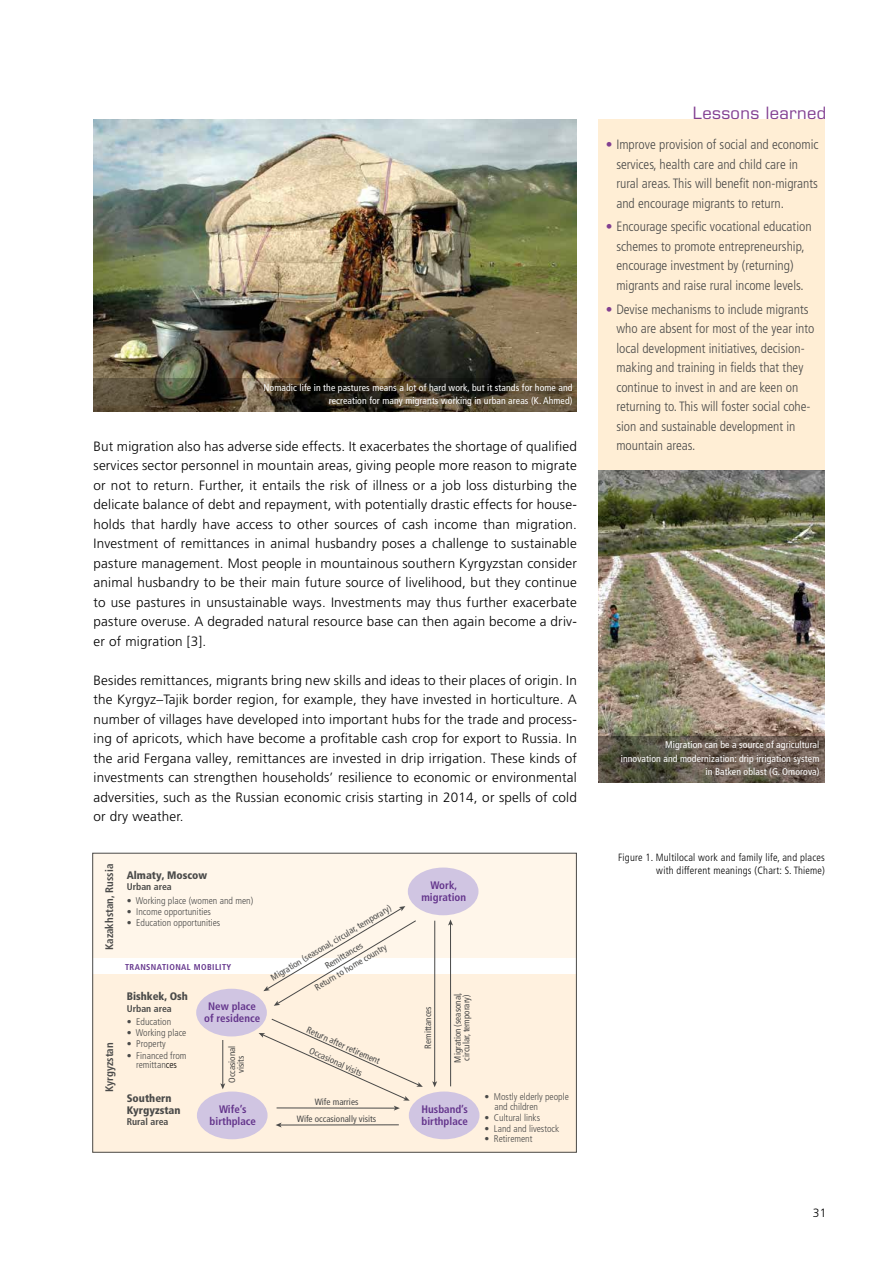
<style>
.page{position:relative;width:893px;height:1263px;background:#fff}
.page>*{position:absolute;margin:0;border:0;box-sizing:border-box;transform-origin:0 0}
.t1{font:16.5px "Eurostile";letter-spacing:.025em;color:#823f91}
.t2{font:300 13.5px/19.5px "Frutiger LT Pro";letter-spacing:.015em;color:#000;text-align:justify}
.t3{font:300 condensed 13.5px/19.5px "Frutiger LT Pro";color:#4a4a49}
.t4{font:300 12px "Frutiger LT Pro";color:#000}
.t5{font:700 condensed 10.95px/12.1px "Frutiger LT Pro";color:#64358c;text-align:center}
.t6{font:900 condensed 10.95px/12.1px "Frutiger LT Pro";color:#4a4a49}
.t7{font:700 condensed 10.95px "Frutiger LT Pro";color:#4a4a49}
.t8{font:300 condensed 10.5px/13.5px "Frutiger LT Pro";letter-spacing:.02em;color:#000;text-align:right}
.t9{font:condensed 9.75px/13.5px "Frutiger LT Pro";letter-spacing:.01em;color:#fff;text-align:right}
.t10{font:300 condensed 9.75px/9.8px "Frutiger LT Pro";color:#4a4a49;text-align:center}
.t11{font:700 condensed 9.75px "Frutiger LT Pro";color:#4a4a49}
.t12{font:condensed 9.15px/8.6px "Frutiger LT Pro";color:#4a4a49;text-align:center}
.t13{font:700 condensed 8.55px "Frutiger LT Pro";letter-spacing:.05em;color:#64358c}
.s1{color:#000}
.s2{color:#823f91}
</style>
<div class="page">
<div style="left:599px;top:119px;width:226px;height:351px;background:#ffeed5"></div>
<img style="left:94px;top:119px;width:483px;height:259px">
<img style="left:598px;top:470px;width:227px;height:266px">
<svg style="left:93px;top:378px;width:484px;height:34px;background:#443b2a"></svg>
<div style="left:93px;top:974px;width:483px;height:178px;background:#fff1df"></div>
<div style="left:93px;top:853px;width:483px;height:104px;background:#fff6ea"></div>
<div style="left:408px;top:867px;width:70px;height:48px;background:#d0c5e2;border-radius:50%"></div>
<div style="left:409px;top:1091px;width:70px;height:48px;background:#d0c5e2;border-radius:50%"></div>
<div style="left:196px;top:989px;width:71px;height:47px;background:#d0c5e2;border-radius:50%"></div>
<div style="left:197px;top:1091px;width:71px;height:48px;background:#d0c5e2;border-radius:50%"></div>
<svg style="left:263px;top:906px;width:154px;height:100px"></svg>
<hr style="left:434px;top:921px;width:1px;height:162px;background:#4a4a49">
<svg style="left:432px;top:1081px;width:5px;height:6px"></svg>
<hr style="left:450px;top:924px;width:1px;height:162px;background:#4a4a49">
<svg style="left:448px;top:919px;width:5px;height:6px"></svg>
<svg style="left:259px;top:1018px;width:164px;height:92px"></svg>
<hr style="left:280px;top:1124px;width:119px;height:1px;background:#4a4a49">
<svg style="left:276px;top:1122px;width:6px;height:5px"></svg>
<hr style="left:222px;top:1040px;width:1px;height:45px;background:#4a4a49">
<svg style="left:220px;top:1083px;width:5px;height:6px"></svg>
<div style="left:92px;top:853px;width:485px;height:299px;border:1px solid #4a4a49"></div>
<svg style="left:598px;top:736px;width:227px;height:46px;background:#61584b"></svg>
<p class="t9" style="left:264px;top:381px;width:310px">Nomadic life in the pastures means a lot of hard work, but it stands for home and recreation for many migrants working in urban areas (K. Ahmed)</p>
<p class="t2" style="left:94px;top:437px;width:485px">But migration also has adverse side effects. It exacerbates the shortage of qualified services sector personnel in mountain areas, giving people more reason to migrate or not to return. Further, it entails the risk of illness or a job loss disturbing the delicate balance of debt and repayment, with potentially drastic effects for house&shy;holds that hardly have access to other sources of cash income than migration.<br>Investment of remittances in animal husbandry poses a challenge to sustainable pasture management. Most people in mountainous southern Kyrgyzstan consider animal husbandry to be their main future source of livelihood, but they continue to use pastures in unsustainable ways. Investments may thus further exacerbate pasture overuse. A degraded natural resource base can then again become a driv&shy;er of migration [3].</p>
<p class="t2" style="left:94px;top:671px;width:485px">Besides remittances, migrants bring new skills and ideas to their places of origin. In the Kyrgyz–Tajik border region, for example, they have invested in horticulture. A number of villages have developed into important hubs for the trade and process&shy;ing of apricots, which have become a profitable cash crop for export to Russia. In the arid Fergana valley, remittances are invested in drip irrigation. These kinds of investments can strengthen households’ resilience to economic or environmental adversities, such as the Russian economic crisis starting in 2014, or spells of cold or dry weather.</p>
<p class="t7" style="left:103px;top:950px;width:88px;rotate:-90deg">Kazakhstan, Russia</p>
<p class="t7" style="left:103px;top:1092px;width:51px;rotate:-90deg">Kyrgyzstan</p>
<p class="t6" style="left:127px;top:869px;width:82px">Almaty, Moscow</p>
<p class="t11" style="left:127px;top:881px;width:46px">Urban area</p>
<p class="t10" style="left:127px;top:896px;width:128px">• Working place (women and men)</p>
<p class="t10" style="left:127px;top:906px;width:86px">• Income opportunities</p>
<p class="t10" style="left:127px;top:917px;width:95px">• Education opportunities</p>
<p class="t13" style="left:125px;top:961px;width:108px">TRANSNATIONAL MOBILITY</p>
<p class="t6" style="left:127px;top:990px;width:63px">Bishkek, Osh</p>
<p class="t11" style="left:127px;top:1002px;width:46px">Urban area</p>
<p class="t10" style="left:127px;top:1017px;width:46px">• Education</p>
<p class="t10" style="left:127px;top:1027px;width:61px">• Working place</p>
<p class="t10" style="left:127px;top:1038px;width:40px">• Property</p>
<p class="t10" style="left:127px;top:1051px;width:61px">• Financed from remittan<span class="s1">ces</span></p>
<p class="t6" style="left:127px;top:1092px;width:55px">Southern<br>Kyrgyzstan</p>
<p class="t11" style="left:127px;top:1116px;width:43px">Rural area</p>
<p class="t5" style="left:204px;top:1000px;width:58px">New place of residence</p>
<p class="t12" style="left:228px;top:1083px;width:39px;rotate:-90deg">Occasional visits</p>
<p class="t5" style="left:210px;top:1103px;width:48px">Wife’s birthplace</p>
<p class="t12" style="left:312px;top:944px;width:88px;line-height:17.5px;text-align:left;text-indent:-52px;rotate:-31deg">Migration (seasonal, circular, temporary)<br>Remittances</p>
<p class="t12" style="left:314px;top:984px;width:83px;rotate:-31deg">Return to home country</p>
<p class="t12" style="left:311px;top:1021px;width:81px;line-height:18.1px;rotate:24deg">Return after retirement<br>Occasional visits</p>
<p class="t12" style="left:297px;top:1093px;width:81px;line-height:17px">Wife marries<br>Wife occasionally visits</p>
<p class="t5" style="left:421px;top:879px;width:46px">Work, migration</p>
<p class="t12" style="left:424px;top:1049px;width:44px;rotate:-90deg">Remittances</p>
<p class="t12" style="left:453px;top:1062px;width:72px;text-align:left;rotate:-90deg">Migration (seasonal, circular, temporary)</p>
<p class="t5" style="left:422px;top:1103px;width:48px;text-align:left">Husband’s birthplace</p>
<p class="t10" style="left:494px;top:1092px;width:76px;text-align:left;text-indent:-10px">• Mostly elderly people and children</p>
<p class="t10" style="left:484px;top:1112px;width:57px">• Cultural links</p>
<p class="t10" style="left:484px;top:1123px;width:76px">• Land and livestock</p>
<p class="t10" style="left:484px;top:1134px;width:50px">• Retirement</p>
<p class="t1" style="left:693px;top:103px;width:135px">Lessons learned</p>
<p class="t3" style="left:616px;top:135px;width:204px;text-indent:-10px"><span class="s2">•</span> Improve provision of social and economic services, health care and child care in rural areas. This will benefit non-migrants and encourage migrants to return.</p>
<p class="t3" style="left:606px;top:217px;width:207px;text-align:center"><span class="s2">•</span> Encourage specific vocational education schemes to promote entrepreneurship, encourage investment by (returning) migrants and raise rural income levels.</p>
<p class="t3" style="left:616px;top:299px;width:200px;text-indent:-10px"><span class="s2">•</span> Devise mechanisms to include migrants who are absent for most of the year into local development initiatives, decision&shy;making and training in fields that they continue to invest in and are keen on returning to. This will foster social cohe&shy;sion and sustainable development in mountain areas.</p>
<p class="t9" style="left:621px;top:738px;width:200px">Migration can be a source of agricultural<br>innovation and modernization: drip irrigation system in Batken oblast (G. Omorova)</p>
<p class="t8" style="left:618px;top:850px;width:208px">Figure 1. Multilocal work and family life, and places with different meanings (Chart: S. Thieme)</p>
<p class="t4" style="left:813px;top:1205px;width:15px">31</p>
</div>
